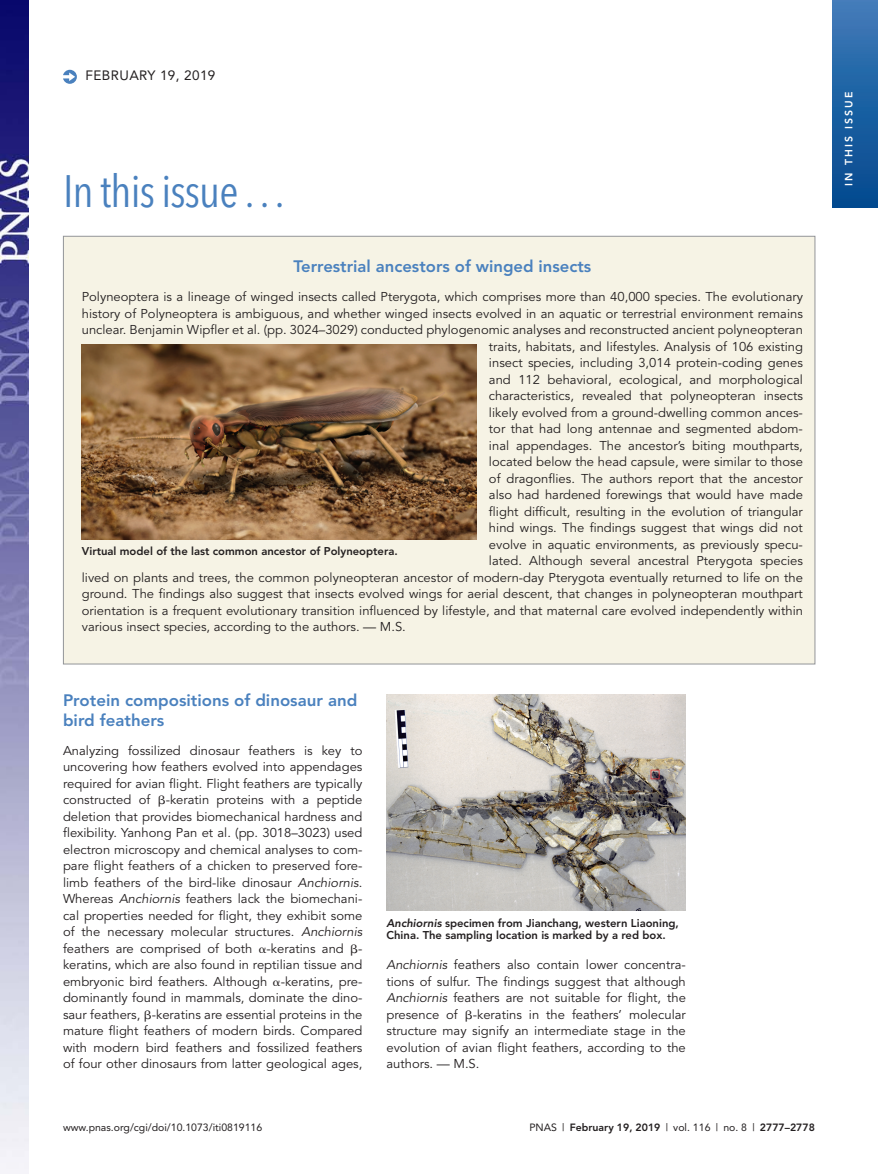
<style>
.page{position:relative;width:878px;height:1175px;background:#fff}
.page>*{position:absolute;margin:0;border:0;box-sizing:border-box;transform-origin:0 0}
.t1{font:condensed 45px "Avenir Next LT Pro";letter-spacing:-.02em;color:#4a81be}
.t2{font:800 16.5px/19.5px "Avenir";color:#4a81be}
.t3{font:13.5px "Avenir";letter-spacing:.03em;color:#231f20}
.t4{font:12.75px/16.5px "Avenir";color:#231f20;text-align:justify}
.t5{font:800 11.25px/12.3px "Avenir";color:#231f20}
.t6{font:800 10.5px "Avenir";color:#231f20}
.t7{font:10.5px "Avenir";color:#231f20}
.t8{font:800 10.5px "Avenir";letter-spacing:.2em;color:#fff}
.s1{font-family:"Avenir LT Std";font-style:italic}
.s2{font-weight:400}
</style>
<div class="page">
<img style="left:0;top:0;width:28px;height:1173px">
<svg style="left:63px;top:70px;width:14px;height:14px"></svg>
<div style="left:832px;top:0;width:46px;height:207px;background:linear-gradient(to bottom,#3f7bb9,#00488e)"></div>
<div style="left:63px;top:236px;width:752px;height:428px;background:#f6f3e5;border:1px solid #939598"></div>
<img style="left:82px;top:344px;width:395px;height:195px">
<img style="left:386px;top:694px;width:300px;height:216px">
<p class="t3" style="left:86px;top:68px;width:131px">FEBRUARY 19, 2019</p>
<h1 class="t1" style="left:63px;top:164px;width:223px">In this issue . . .</h1>
<p class="t2" style="left:293px;top:256px;width:299px">Terrestrial ancestors of winged insects</p>
<p class="t4" style="left:82px;top:289px;width:722px">Polyneoptera is a lineage of winged insects called Pterygota, which comprises more than 40,000 species. The evolutionary</p>
<p class="t4" style="left:82px;top:305px;width:722px">history of Polyneoptera is ambiguous, and whether winged insects evolved in an aquatic or terrestrial environment remains</p>
<p class="t4" style="left:82px;top:322px;width:722px">unclear. Benjamin Wipfler et al. (pp. 3024–3029) conducted phylogenomic analyses and reconstructed ancient polyneopteran</p>
<p class="t4" style="left:489px;top:338px;width:315px">traits, habitats, and lifestyles. Analysis of 106 existing</p>
<p class="t4" style="left:489px;top:355px;width:315px">insect species, including 3,014 protein-coding genes</p>
<p class="t4" style="left:489px;top:371px;width:315px">and 112 behavioral, ecological, and morphological</p>
<p class="t4" style="left:489px;top:388px;width:315px">characteristics, revealed that polyneopteran insects</p>
<p class="t4" style="left:489px;top:404px;width:315px">likely evolved from a ground-dwelling common ances-</p>
<p class="t4" style="left:489px;top:421px;width:315px">tor that had long antennae and segmented abdom-</p>
<p class="t4" style="left:489px;top:437px;width:315px">inal appendages. The ancestor’s biting mouthparts,</p>
<p class="t4" style="left:489px;top:454px;width:315px">located below the head capsule, were similar to those</p>
<p class="t4" style="left:489px;top:470px;width:315px">of dragonflies. The authors report that the ancestor</p>
<p class="t4" style="left:489px;top:487px;width:315px">also had hardened forewings that would have made</p>
<p class="t4" style="left:489px;top:503px;width:315px">flight difficult, resulting in the evolution of triangular</p>
<p class="t4" style="left:489px;top:520px;width:315px">hind wings. The findings suggest that wings did not</p>
<p class="t4" style="left:489px;top:536px;width:315px">evolve in aquatic environments, as previously specu-</p>
<p class="t4" style="left:489px;top:553px;width:315px">lated. Although several ancestral Pterygota species</p>
<p class="t4" style="left:82px;top:569px;width:722px">lived on plants and trees, the common polyneopteran ancestor of modern-day Pterygota eventually returned to life on the</p>
<p class="t4" style="left:82px;top:586px;width:722px">ground. The findings also suggest that insects evolved wings for aerial descent, that changes in polyneopteran mouthpart</p>
<p class="t4" style="left:82px;top:602px;width:722px">orientation is a frequent evolutionary transition influenced by lifestyle, and that maternal care evolved independently within</p>
<p class="t4" style="left:82px;top:619px;width:325px">various insect species, according to the authors. — M.S.</p>
<p class="t5" style="left:82px;top:545px;width:317px">Virtual model of the last common ancestor of Polyneoptera.</p>
<p class="t2" style="left:63px;top:691px;width:296px">Protein compositions of dinosaur and bird feathers</p>
<p class="t4" style="left:63px;top:742px;width:301px">Analyzing fossilized dinosaur feathers is key to uncovering how feathers evolved into appendages required for avian flight. Flight feathers are typically constructed of -keratin proteins with a peptide deletion that provides biomechanical hardness and flexibility. Yanhong Pan et al. (pp. 3018–3023) used electron microscopy and chemical analyses to com&shy;pare flight feathers of a chicken to preserved fore&shy;limb feathers of the bird-like dinosaur <span class="s1">Anchiornis</span>.<br>Whereas <span class="s1">Anchiornis</span> feathers lack the biomechani&shy;cal properties needed for flight, they exhibit some of the necessary molecular structures. <span class="s1">Anchiornis </span>feathers are comprised of both -keratins and - keratins, which are also found in reptilian tissue and embryonic bird feathers. Although -keratins, pre&shy;dominantly found in mammals, dominate the dino&shy;saur feathers, -keratins are essential proteins in the mature flight feathers of modern birds. Compared with modern bird feathers and fossilized feathers of four other dinosaurs from latter geological ages,</p>
<p class="t5" style="left:386px;top:916px;width:294px"><span class="s1">Anchiornis</span> specimen from Jianchang, western Liaoning,<br>China. The sampling location is marked by a red box.</p>
<p class="t4" style="left:386px;top:957px;width:301px"><span class="s1">Anchiornis</span> feathers also contain lower concentra&shy;tions of sulfur. The findings suggest that although <span class="s1">Anchiornis</span> feathers are not suitable for flight, the presence of -keratins in the feathers’ molecular structure may signify an intermediate stage in the evolution of avian flight feathers, according to the authors. — M.S.</p>
<p class="t7" style="left:63px;top:1121px;width:201px">www.pnas.org/cgi/doi/10.1073/iti0819116</p>
<p class="t6" style="left:529px;top:1121px;width:287px"><span class="s2">PNAS |</span> February 19, 2019 <span class="s2">| vol. 116 | no. 8 |</span> 2777–2778</p>
<p class="t8" style="left:842px;top:186px;width:96px;rotate:-90deg">IN THIS ISSUE</p>
</div>
